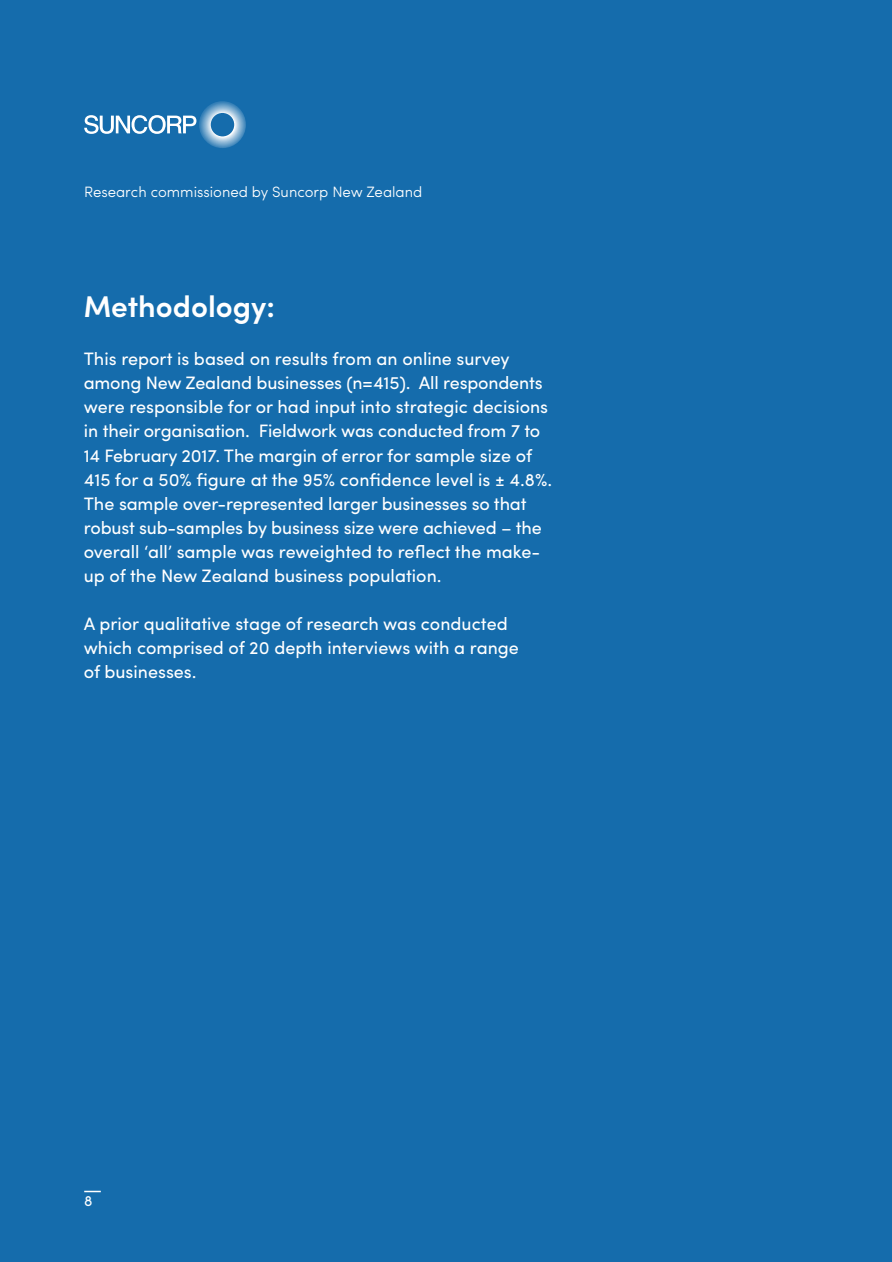
<style>
.page{position:relative;width:892px;height:1262px;background:#fff}
.page>*{position:absolute;margin:0;border:0;box-sizing:border-box;transform-origin:0 0}
.Heading_White{font:600 30px "Sofia Pro";color:#fff}
.Intro_Para_White{font:18px/24px "Sofia Pro";letter-spacing:-.005em;color:#fff}
.Intro_Para_White-2{font:300 15px "Sofia Pro";color:#fff}
.Page___white{font:15px "Sofia Pro";color:#fff}
</style>
<div class="page">
<div style="left:0;top:0;width:891px;height:1261px;background:#156cac"></div>
<svg style="left:84px;top:115px;width:112px;height:19px"></svg>
<svg style="left:199px;top:101px;width:47px;height:47px"></svg>
<svg style="left:84px;top:1190px;width:17px;height:1px"></svg>
<p class="Intro_Para_White-2" style="left:84px;top:181px;width:339px">Research commissioned by Suncorp New Zealand</p>
<p class="Heading_White" style="left:84px;top:284px;width:193px">Methodology:</p>
<p class="Intro_Para_White" style="left:84px;top:346px;width:470px">This report is based on results from an online survey among New Zealand businesses (n=415). All respondents were responsible for or had input into strategic decisions in their organisation. Fieldwork was conducted from 7 to 14 February 2017. The margin of error for sample size of 415 for a 50% figure at the 95% confidence level is ± 4.8%.<br>The sample over-represented larger businesses so that robust sub-samples by business size were achieved – the overall ‘all’ sample was reweighted to reflect the make&shy;up of the New Zealand business population.</p>
<p class="Intro_Para_White" style="left:84px;top:610px;width:436px">A prior qualitative stage of research was conducted which comprised of 20 depth interviews with a range of businesses.</p>
<p class="Page___white" style="left:84px;top:1189px;width:10px">8</p>
</div>
